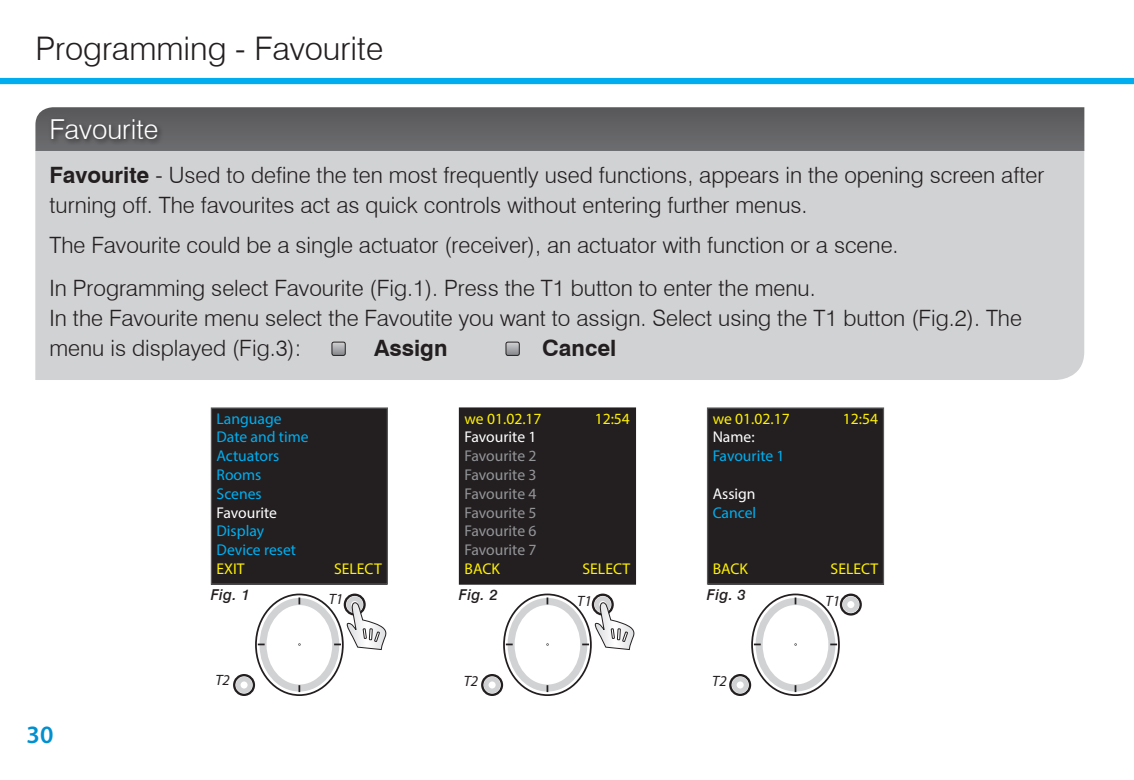
<style>
.page{position:relative;width:1134px;height:780px;background:#fff}
.page>*{position:absolute;margin:0;border:0;box-sizing:border-box;transform-origin:0 0}
.Page_Header_Left{font:300 32.5px "Swiss 721 BT";color:#231f20}
.t1{font:300 27.5px "Swiss 721 BT";color:#fff}
.t2{font:600 25px "Myriad Pro";color:#0090d0}
.Main_text{font:300 22.5px/30px "Swiss 721 BT";color:#231f20}
.Main_text-2{font:700 22.5px "Swiss 721 BT";color:#231f20}
.t3{font:15.5px "Myriad Pro";color:#00aeef}
.t4{font:15.5px "Myriad Pro";color:#fff101}
.t5{font:15.5px "Myriad Pro";letter-spacing:-.005em;color:#939598}
.t6{font:15.5px "Myriad Pro";color:#fff}
.Fig_text{font:italic 500 15px "Swiss 721 BT";letter-spacing:.02em;color:#231f20}
.t7{font:italic 15px "Myriad Pro";color:#231f20}
.s1{font-weight:700}
</style>
<div class="page">
<div style="left:0;top:78px;width:1134px;height:6px;background:#00aeef"></div>
<div style="left:460px;top:409px;width:174px;height:174px;background:#231f20"></div>
<div style="left:459px;top:407px;width:177px;height:177px;border:3px solid #231f20"></div>
<svg style="left:482px;top:675px;width:20px;height:19px"></svg>
<div style="left:481px;top:674px;width:22px;height:22px;border:2px solid #231f20;border-radius:50%"></div>
<div style="left:486px;top:679px;width:12px;height:12px;background:#fff;border-radius:50%"></div>
<div style="left:484px;top:676px;width:16px;height:17px;border:5px solid #d1d2d4;border-radius:50%"></div>
<div style="left:592px;top:593px;width:22px;height:22px;border:2px solid #231f20;border-radius:50%"></div>
<div style="left:211px;top:408px;width:176px;height:176px;background:#231f20"></div>
<div style="left:211px;top:407px;width:177px;height:177px;border:1px solid #57585a"></div>
<svg style="left:234px;top:675px;width:20px;height:19px"></svg>
<div style="left:233px;top:674px;width:22px;height:22px;border:2px solid #231f20;border-radius:50%"></div>
<div style="left:238px;top:679px;width:12px;height:12px;background:#fff;border-radius:50%"></div>
<div style="left:236px;top:676px;width:16px;height:17px;border:5px solid #d1d2d4;border-radius:50%"></div>
<div style="left:344px;top:593px;width:22px;height:22px;border:2px solid #231f20;border-radius:50%"></div>
<svg style="left:256px;top:595px;width:131px;height:98px"></svg>
<svg style="left:504px;top:595px;width:131px;height:98px"></svg>
<div style="left:35px;top:151px;width:1049px;height:229px;background:#d1d2d4"></div>
<svg style="left:35px;top:107px;width:1049px;height:44px"></svg>
<svg style="left:333px;top:343px;width:11px;height:11px"></svg>
<div style="left:331px;top:341px;width:15px;height:15px;border:1px solid #231f20;border-radius:2px"></div>
<svg style="left:507px;top:343px;width:11px;height:11px"></svg>
<div style="left:505px;top:341px;width:15px;height:15px;border:1px solid #231f20;border-radius:2px"></div>
<div style="left:49px;top:117px;width:115px;height:28px;background:#231f20;opacity:.75"></div>
<div style="left:707px;top:408px;width:176px;height:176px;background:#231f20"></div>
<div style="left:707px;top:407px;width:177px;height:177px;border:1px solid #57585a"></div>
<svg style="left:752px;top:595px;width:87px;height:98px"></svg>
<svg style="left:730px;top:675px;width:20px;height:19px"></svg>
<div style="left:729px;top:674px;width:22px;height:22px;border:2px solid #231f20;border-radius:50%"></div>
<div style="left:734px;top:679px;width:12px;height:12px;background:#fff;border-radius:50%"></div>
<div style="left:732px;top:676px;width:16px;height:17px;border:5px solid #d1d2d4;border-radius:50%"></div>
<svg style="left:841px;top:594px;width:20px;height:20px"></svg>
<div style="left:840px;top:593px;width:22px;height:22px;border:2px solid #231f20;border-radius:50%"></div>
<div style="left:845px;top:598px;width:12px;height:12px;background:#fff;border-radius:50%"></div>
<div style="left:842px;top:596px;width:17px;height:16px;border:5px solid #d1d2d4;border-radius:50%"></div>
<p class="Page_Header_Left" style="left:35px;top:29px;width:349px">Programming - Favourite</p>
<p class="t1" style="left:50px;top:112px;width:110px">Favourite</p>
<p class="Main_text" style="left:50px;top:160px;width:996px"><span class="s1">Favourite</span> - Used to define the ten most frequently used functions, appears in the opening screen after turning off. The favourites act as quick controls without entering further menus.</p>
<p class="Main_text" style="left:50px;top:230px;width:851px">The Favourite could be a single actuator (receiver), an actuator with function or a scene.</p>
<p class="Main_text" style="left:50px;top:272px;width:768px">In Programming select Favourite (Fig.1). Press the T1 button to enter the menu.</p>
<p class="Main_text" style="left:50px;top:302px;width:974px">In the Favourite menu select the Favoutite you want to assign. Select using the T1 button (Fig.2). The menu is displayed (Fig.3):</p>
<p class="Main_text-2" style="left:374px;top:334px;width:75px">Assign</p>
<p class="Main_text-2" style="left:542px;top:334px;width:76px">Cancel</p>
<p class="t3" style="left:217px;top:409px;width:67px">Language</p>
<p class="t3" style="left:217px;top:427px;width:94px">Date and time</p>
<p class="t3" style="left:217px;top:446px;width:64px">Actuators</p>
<p class="t3" style="left:217px;top:465px;width:46px">Rooms</p>
<p class="t3" style="left:217px;top:484px;width:47px">Scenes</p>
<p class="t6" style="left:217px;top:502px;width:62px">Favourite</p>
<p class="t3" style="left:217px;top:521px;width:49px">Display</p>
<p class="t3" style="left:217px;top:540px;width:81px">Device reset</p>
<p class="t4" style="left:217px;top:559px;width:30px">EXIT</p>
<p class="t4" style="left:334px;top:559px;width:49px">SELECT</p>
<p class="Fig_text" style="left:211px;top:586px;width:41px">Fig. 1</p>
<p class="t7" style="left:826px;top:591px;width:16px">T1</p>
<p class="t4" style="left:465px;top:409px;width:79px">we 01.02.17</p>
<p class="t4" style="left:595px;top:409px;width:37px">12:54</p>
<p class="t6" style="left:465px;top:427px;width:73px">Favourite 1</p>
<p class="t5" style="left:465px;top:446px;width:73px">Favourite 2</p>
<p class="t5" style="left:465px;top:465px;width:73px">Favourite 3</p>
<p class="t5" style="left:465px;top:484px;width:73px">Favourite 4</p>
<p class="t5" style="left:465px;top:502px;width:73px">Favourite 5</p>
<p class="t5" style="left:465px;top:521px;width:73px">Favourite 6</p>
<p class="t5" style="left:465px;top:540px;width:73px">Favourite 7</p>
<p class="t4" style="left:465px;top:559px;width:37px">BACK</p>
<p class="t4" style="left:582px;top:559px;width:49px">SELECT</p>
<p class="Fig_text" style="left:459px;top:586px;width:41px">Fig. 2</p>
<p class="t4" style="left:713px;top:409px;width:79px">we 01.02.17</p>
<p class="t4" style="left:843px;top:409px;width:37px">12:54</p>
<p class="t6" style="left:713px;top:427px;width:43px">Name:</p>
<p class="t3" style="left:713px;top:446px;width:73px">Favourite 1</p>
<p class="t6" style="left:713px;top:484px;width:44px">Assign</p>
<p class="t3" style="left:713px;top:502px;width:45px">Cancel</p>
<p class="t4" style="left:713px;top:559px;width:37px">BACK</p>
<p class="t4" style="left:831px;top:559px;width:49px">SELECT</p>
<p class="Fig_text" style="left:707px;top:586px;width:41px">Fig. 3</p>
<p class="t7" style="left:329px;top:590px;width:16px">T1</p>
<p class="t7" style="left:577px;top:591px;width:16px">T1</p>
<p class="t2" style="left:27px;top:719px;width:28px">30</p>
<p class="t7" style="left:215px;top:670px;width:16px">T2</p>
<p class="t7" style="left:464px;top:672px;width:16px">T2</p>
<p class="t7" style="left:712px;top:671px;width:16px">T2</p>
</div>
